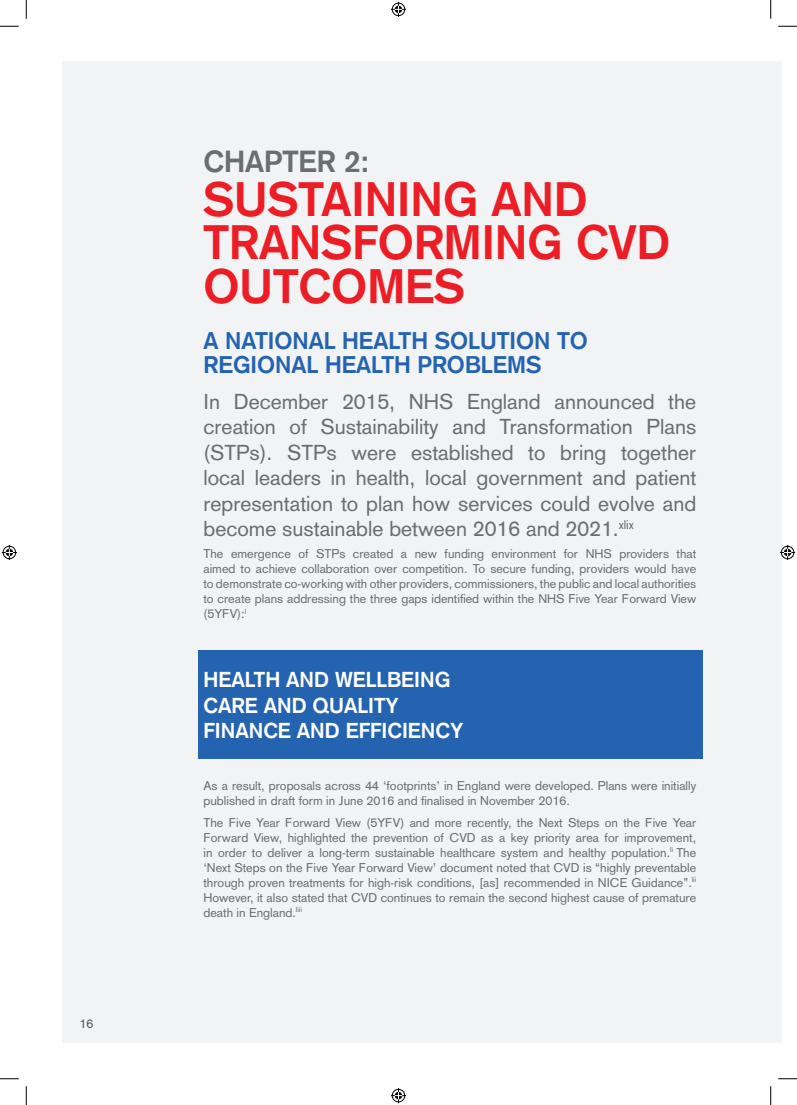
<style>
.page{position:relative;width:797px;height:1105px;background:#fff}
.page>*{position:absolute;margin:0;border:0;box-sizing:border-box;transform-origin:0 0}
.t1{font:700 47.5px/43.8px "Akzidenz Grotesk";color:#ec1d25}
.t2{font:700 30px "Akzidenz Grotesk";color:#6c6d70}
.t3{font:700 23.75px/23.8px "Akzidenz Grotesk";color:#2463af}
.t4{font:21.25px/25.5px "Akzidenz Grotesk";color:#6c6d70;text-align:justify}
.t5{font:700 21.25px/25.5px "Akzidenz Grotesk";color:#fff}
.t6{font:12.5px/15px "Akzidenz Grotesk";color:#6c6d70;text-align:justify}
.t7{font:12.5px "Akzidenz Grotesk";color:#57585a}
</style>
<div class="page">
<div style="left:62px;top:62px;width:719px;height:981px;background:#f2f3f4"></div>
<div style="left:198px;top:650px;width:504px;height:109px;background:#2463af"></div>
<svg style="left:0;top:25px;width:19px;height:2px"></svg>
<svg style="left:778px;top:25px;width:19px;height:2px"></svg>
<svg style="left:0;top:1078px;width:19px;height:1px"></svg>
<svg style="left:778px;top:1078px;width:19px;height:1px"></svg>
<svg style="left:25px;top:0;width:2px;height:19px"></svg>
<svg style="left:25px;top:1086px;width:2px;height:19px"></svg>
<svg style="left:770px;top:0;width:1px;height:19px"></svg>
<svg style="left:770px;top:1086px;width:1px;height:19px"></svg>
<svg style="left:391px;top:2px;width:15px;height:15px"></svg>
<svg style="left:391px;top:1088px;width:15px;height:15px"></svg>
<svg style="left:2px;top:545px;width:15px;height:15px"></svg>
<svg style="left:780px;top:545px;width:15px;height:15px"></svg>
<p class="t7" style="left:79px;top:1016px;width:15px">16</p>
<p class="t2" style="left:203px;top:143px;width:167px">CHAPTER 2:</p>
<p class="t1" style="left:203px;top:177px;width:468px">SUSTAINING AND<br>TRANSFORMING CVD<br>OUTCOMES</p>
<p class="t3" style="left:203px;top:328px;width:386px">A NATIONAL HEALTH SOLUTION TO<br>REGIONAL HEALTH PROBLEMS</p>
<p class="t4" style="left:203px;top:389px;width:494px">In December 2015, NHS England announced the creation of Sustainability and Transformation Plans (STPs). STPs were established to bring together local leaders in health, local government and patient representation to plan how services could evolve and become sustainable between 2016 and 2021.<sup>xlix</sup></p>
<p class="t6" style="left:203px;top:546px;width:494px">The emergence of STPs created a new funding environment for NHS providers that aimed to achieve collaboration over competition. To secure funding, providers would have to demonstrate co-working with other providers, commissioners, the public and local authorities to create plans addressing the three gaps identified within the NHS Five Year Forward View (5YFV):<sup>l</sup></p>
<p class="t5" style="left:203px;top:667px;width:261px">HEALTH AND WELLBEING<br>CARE AND QUALITY<br>FINANCE AND EFFICIENCY</p>
<p class="t6" style="left:203px;top:778px;width:494px">As a result, proposals across 44 ‘footprints’ in England were developed. Plans were initially published in draft form in June 2016 and finalised in November 2016.</p>
<p class="t6" style="left:203px;top:815px;width:494px">The Five Year Forward View (5YFV) and more recently, the Next Steps on the Five Year Forward View, highlighted the prevention of CVD as a key priority area for improvement, in order to deliver a long-term sustainable healthcare system and healthy population.<sup>li</sup> The ‘Next Steps on the Five Year Forward View’ document noted that CVD is “highly preventable through proven treatments for high-risk conditions, [as] recommended in NICE Guidance”.<sup>lii </sup>However, it also stated that CVD continues to remain the second highest cause of premature death in England.<sup>liii</sup></p>
</div>
